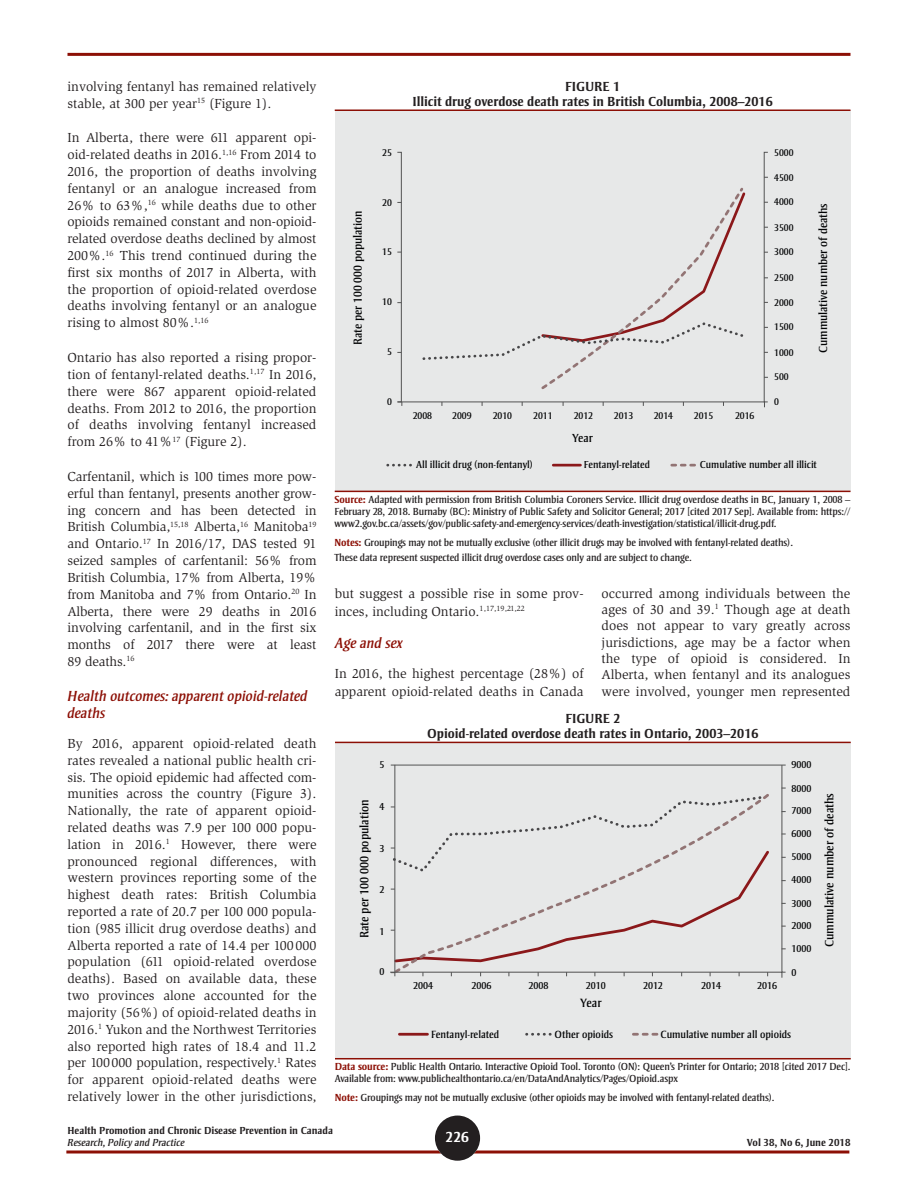
<style>
.page{position:relative;width:918px;height:1188px;background:#fff}
.page>*{position:absolute;margin:0;border:0;box-sizing:border-box;transform-origin:0 0}
.t1{font:italic 15px/16.8px "Strayhorn MT Std";color:#8c0f05}
.t2{font:700 15px "Strayhorn MT Std";color:#fff}
.BODY{font:13.5px/16.8px "Slimbach Std";color:#231f20;text-align:justify}
.Tableau_titre{font:700 13.5px/15px "Strayhorn MT Std";color:#231f20;text-align:center}
.t3{font:12.3px "Strayhorn MT Std";color:#020304}
.t4{font:12px "Strayhorn MT Std";color:#020304}
.t5{font:10.8px "Strayhorn MT Std";color:#020304}
.Note_tableau{font:10.5px/12px "Strayhorn MT Std";letter-spacing:-.01em;color:#231f20}
.t6{font:700 10.5px "Strayhorn MT Std";color:#231f20}
.t7{font:italic 10.5px "Strayhorn MT Std";color:#231f20}
.t8{font:10.35px/22px "Strayhorn MT Std";color:#020304}
.t9{font:10.05px "Strayhorn MT Std";color:#020304}
.s1{font-weight:700;color:#8c0f05}
</style>
<div class="page">
<svg style="left:66px;top:1150px;width:783px;height:4px;background:#a84a43"></svg>
<hr style="left:68px;top:53px;width:782px;height:3px;background:#8c0f05">
<div style="left:435px;top:1116px;width:45px;height:45px;background:#231f20;border-radius:50%"></div>
<div style="left:335px;top:110px;width:515px;height:382px;background:#e7e8e8"></div>
<hr style="left:335px;top:110px;width:515px;height:1px;background:#8c0f05">
<hr style="left:335px;top:491px;width:515px;height:1px;background:#8c0f05">
<div style="left:397px;top:152px;width:5px;height:250px;border:1px solid #535353"></div>
<div style="left:764px;top:152px;width:4px;height:250px;border:1px solid #535353"></div>
<svg style="left:397px;top:401px;width:368px;height:7px"></svg>
<svg style="left:422px;top:187px;width:324px;height:203px"></svg>
<svg style="left:388px;top:464px;width:24px;height:2px"></svg>
<hr style="left:553px;top:464px;width:27px;height:2px;background:#8b181a">
<svg style="left:672px;top:464px;width:24px;height:2px"></svg>
<div style="left:335px;top:743px;width:516px;height:316px;background:#e7e8e8"></div>
<hr style="left:335px;top:742px;width:516px;height:1px;background:#8c0f05">
<hr style="left:335px;top:1058px;width:516px;height:1px;background:#8c0f05">
<svg style="left:527px;top:1033px;width:25px;height:3px"></svg>
<hr style="left:399px;top:1033px;width:28px;height:3px;background:#8b181a">
<svg style="left:633px;top:1033px;width:26px;height:3px"></svg>
<svg style="left:390px;top:764px;width:396px;height:214px"></svg>
<p class="BODY" style="left:68px;top:78px;width:251px">involving fentanyl has remained relatively stable, at 300 per year<sup>15</sup> (Figure 1).</p>
<p class="BODY" style="left:68px;top:130px;width:251px">In Alberta, there were 611 apparent opi&shy;oid-related deaths in 2016.<sup>1,16</sup> From 2014 to 2016, the proportion of deaths involving fentanyl or an analogue increased from 26% to 63%,<sup>16</sup> while deaths due to other opioids remained constant and non-opioid&shy;related overdose deaths declined by almost 200%.<sup>16</sup> This trend continued during the first six months of 2017 in Alberta, with the proportion of opioid-related overdose deaths involving fentanyl or an analogue rising to almost 80%.<sup>1,16</sup></p>
<p class="BODY" style="left:68px;top:349px;width:251px">Ontario has also reported a rising propor&shy;tion of fentanyl-related deaths.<sup>1,17</sup> In 2016, there were 867 apparent opioid-related deaths. From 2012 to 2016, the proportion of deaths involving fentanyl increased from 26% to 41%<sup>17</sup> (Figure 2).</p>
<p class="BODY" style="left:68px;top:468px;width:251px">Carfentanil, which is 100 times more pow&shy;erful than fentanyl, presents another grow&shy;ing concern and has been detected in British Columbia,<sup>15,18</sup> Alberta,<sup>16</sup> Manitoba<sup>19 </sup>and Ontario.<sup>17</sup> In 2016/17, DAS tested 91 seized samples of carfentanil: 56% from British Columbia, 17% from Alberta, 19% from Manitoba and 7% from Ontario.<sup>20</sup> In Alberta, there were 29 deaths in 2016 involving carfentanil, and in the first six months of 2017 there were at least 89 deaths.<sup>16</sup></p>
<h3 class="t1" style="left:68px;top:687px;width:242px">Health outcomes: apparent opioid-related deaths</h3>
<p class="BODY" style="left:68px;top:735px;width:251px">By 2016, apparent opioid-related death rates revealed a national public health cri&shy;sis. The opioid epidemic had affected com&shy;munities across the country (Figure 3).<br>Nationally, the rate of apparent opioid&shy;related deaths was 7.9 per 100 000 popu&shy;lation in 2016.<sup>1</sup> However, there were pronounced regional differences, with western provinces reporting some of the highest death rates: British Columbia reported a rate of 20.7 per 100 000 popula&shy;tion (985 illicit drug overdose deaths) and Alberta reported a rate of 14.4 per 100000 population (611 opioid-related overdose deaths). Based on available data, these two provinces alone accounted for the majority (56%) of opioid-related deaths in 2016.<sup>1</sup> Yukon and the Northwest Territories also reported high rates of 18.4 and 11.2 per 100000 population, respectively.<sup>1</sup> Rates for apparent opioid-related deaths were relatively lower in the other jurisdictions,</p>
<p class="t4" style="left:351px;top:345px;width:136px;rotate:-90deg">Rate per 100 000 population</p>
<p class="t9" style="left:382px;top:147px;width:11px">25</p>
<p class="t9" style="left:382px;top:197px;width:11px">20</p>
<p class="t9" style="left:382px;top:246px;width:11px">15</p>
<p class="t9" style="left:382px;top:296px;width:11px">10</p>
<p class="t9" style="left:387px;top:346px;width:6px">5</p>
<p class="t9" style="left:387px;top:396px;width:6px">0</p>
<p class="Tableau_titre" style="left:413px;top:79px;width:362px">FIGURE 1<br>Illicit drug overdose death rates in British Columbia, 2008–2016</p>
<p class="t9" style="left:413px;top:410px;width:21px">2008</p>
<p class="t9" style="left:452px;top:410px;width:21px">2009</p>
<p class="t9" style="left:493px;top:410px;width:21px">2010</p>
<p class="t9" style="left:533px;top:410px;width:21px">2011</p>
<p class="t9" style="left:574px;top:410px;width:21px">2012</p>
<p class="t9" style="left:614px;top:410px;width:21px">2013</p>
<p class="t9" style="left:654px;top:410px;width:21px">2014</p>
<p class="t9" style="left:694px;top:410px;width:21px">2015</p>
<p class="t9" style="left:735px;top:410px;width:21px">2016</p>
<p class="t4" style="left:572px;top:431px;width:22px">Year</p>
<p class="t9" style="left:774px;top:147px;width:21px">5000</p>
<p class="t9" style="left:774px;top:172px;width:21px">4500</p>
<p class="t9" style="left:774px;top:196px;width:21px">4000</p>
<p class="t9" style="left:774px;top:222px;width:21px">3500</p>
<p class="t9" style="left:774px;top:246px;width:21px">3000</p>
<p class="t9" style="left:774px;top:272px;width:21px">2500</p>
<p class="t9" style="left:774px;top:297px;width:21px">2000</p>
<p class="t9" style="left:774px;top:321px;width:21px">1500</p>
<p class="t9" style="left:774px;top:347px;width:21px">1000</p>
<p class="t9" style="left:774px;top:371px;width:16px">500</p>
<p class="t9" style="left:774px;top:396px;width:6px">0</p>
<p class="t4" style="left:816px;top:353px;width:151px;rotate:-90deg">Cummulative number of deaths</p>
<p class="t8" style="left:416px;top:454px;width:118px">All illicit drug (non-fentanyl)</p>
<p class="t8" style="left:584px;top:454px;width:68px">Fentanyl-related</p>
<p class="t8" style="left:700px;top:454px;width:118px">Cumulative number all illicit</p>
<p class="Note_tableau" style="left:334px;top:494px;width:518px;text-align:justify"><span class="s1">Source:</span> Adapted with permission from British Columbia Coroners Service. Illicit drug overdose deaths in BC, January 1, 2008 – February 28, 2018. Burnaby (BC): Ministry of Public Safety and Solicitor General; 2017 [cited 2017 Sep]. Available from: https:// www2.gov.bc.ca/assets/gov/public-safety-and-emergency-services/death-investigation/statistical/illicit-drug.pdf.</p>
<p class="Note_tableau" style="left:334px;top:535px;width:460px;line-height:15px"><span class="s1">Notes:</span> Groupings may not be mutually exclusive (other illicit drugs may be involved with fentanyl-related deaths).<br>These data represent suspected illicit drug overdose cases only and are subject to change.</p>
<p class="BODY" style="left:335px;top:584px;width:250px;line-height:18px">but suggest a possible rise in some prov&shy;inces, including Ontario.<sup>1,17,19,21,22</sup></p>
<h3 class="t1" style="left:335px;top:635px;width:70px">Age and sex</h3>
<p class="BODY" style="left:335px;top:664px;width:250px;line-height:18px">In 2016, the highest percentage (28%) of apparent opioid-related deaths in Canada</p>
<p class="BODY" style="left:602px;top:585px;width:250px;line-height:16.4px">occurred among individuals between the ages of 30 and 39.<sup>1</sup> Though age at death does not appear to vary greatly across jurisdictions, age may be a factor when the type of opioid is considered. In Alberta, when fentanyl and its analogues were involved, younger men represented</p>
<p class="t3" style="left:357px;top:938px;width:140px;rotate:-90deg">Rate per 100 000 population</p>
<p class="t8" style="left:379px;top:754px;width:6px">5</p>
<p class="t8" style="left:379px;top:796px;width:6px">4</p>
<p class="t8" style="left:379px;top:837px;width:6px">3</p>
<p class="t8" style="left:379px;top:879px;width:6px">2</p>
<p class="t8" style="left:379px;top:920px;width:6px">1</p>
<p class="t8" style="left:379px;top:961px;width:6px">0</p>
<p class="Tableau_titre" style="left:427px;top:711px;width:333px">FIGURE 2<br>Opioid-related overdose death rates in Ontario, 2003–2016</p>
<p class="t8" style="left:413px;top:975px;width:21px">2004</p>
<p class="t8" style="left:471px;top:975px;width:21px">2006</p>
<p class="t8" style="left:529px;top:975px;width:21px">2008</p>
<p class="t8" style="left:586px;top:975px;width:21px">2010</p>
<p class="t8" style="left:643px;top:975px;width:21px">2012</p>
<p class="t8" style="left:701px;top:975px;width:21px">2014</p>
<p class="t8" style="left:757px;top:975px;width:21px">2016</p>
<p class="t3" style="left:580px;top:996px;width:23px">Year</p>
<p class="t8" style="left:792px;top:754px;width:21px">9000</p>
<p class="t8" style="left:792px;top:777px;width:21px">8000<br>7000</p>
<p class="t8" style="left:792px;top:823px;width:21px">6000<br>5000</p>
<p class="t8" style="left:792px;top:869px;width:21px">4000</p>
<p class="t8" style="left:792px;top:892px;width:21px">3000<br>2000</p>
<p class="t8" style="left:792px;top:938px;width:21px">1000</p>
<p class="t8" style="left:792px;top:961px;width:6px">0</p>
<p class="t5" style="left:431px;top:1028px;width:70px">Fentanyl-related</p>
<p class="t5" style="left:555px;top:1028px;width:60px">Other opioids</p>
<p class="t5" style="left:661px;top:1028px;width:132px">Cumulative number all opioids</p>
<p class="t3" style="left:822px;top:947px;width:156px;rotate:-90deg">Cummulative number of deaths</p>
<p class="Note_tableau" style="left:335px;top:1061px;width:517px"><span class="s1">Data source:</span> Public Health Ontario. Interactive Opioid Tool. Toronto (ON): Queen’s Printer for Ontario; 2018 [cited 2017 Dec].<br>Available from: www.publichealthontario.ca/en/DataAndAnalytics/Pages/Opioid.aspx</p>
<p class="Note_tableau" style="left:335px;top:1092px;width:441px"><span class="s1">Note:</span> Groupings may not be mutually exclusive (other opioids may be involved with fentanyl-related deaths).</p>
<p class="t6" style="left:68px;top:1125px;width:267px">Health Promotion and Chronic Disease Prevention in Canada</p>
<p class="t7" style="left:68px;top:1137px;width:119px">Research, Policy and Practice</p>
<p class="t6" style="left:747px;top:1137px;width:105px">Vol 38, No 6, June 2018</p>
<p class="t2" style="left:446px;top:1128px;width:25px">226</p>
</div>
